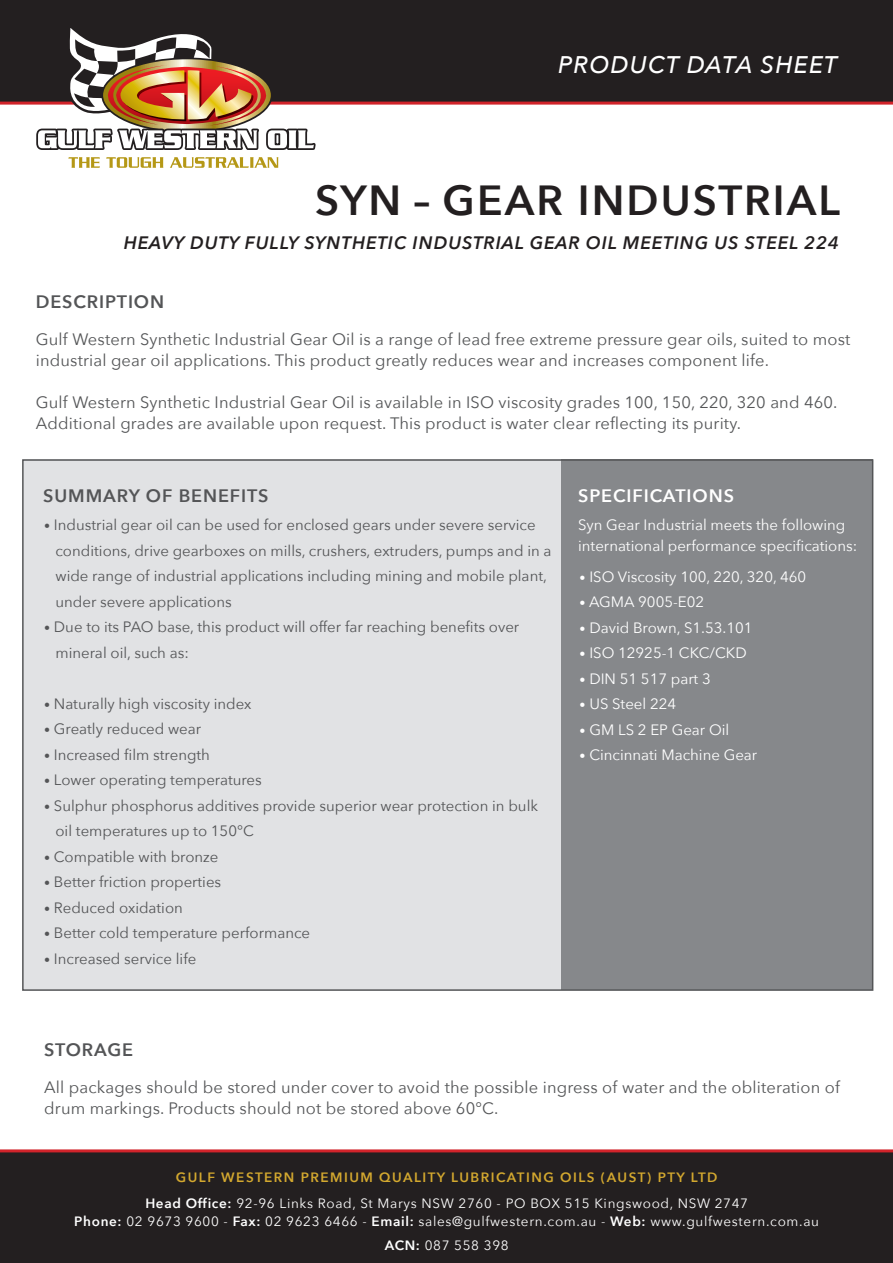
<style>
.page{position:relative;width:893px;height:1263px;background:#fff}
.page>*{position:absolute;margin:0;border:0;box-sizing:border-box;transform-origin:0 0}
.t1{font:600 42px "Avenir Next";letter-spacing:.05em;color:#231f20}
.t2{font:italic 500 24px "Avenir Next";letter-spacing:.05em;color:#fff}
.t3{font:italic 600 18px "Avenir Next";letter-spacing:.05em;color:#231f20}
.t4{font:600 18px "Avenir Next";letter-spacing:.05em;color:#545557}
.t5{font:600 18px "Avenir Next";letter-spacing:.05em;color:#fff}
.t6{font:16.5px/21px "Avenir Next";letter-spacing:.01em;color:#545557}
.t7{font:15px/25.5px "Avenir Next";color:#545557}
.t8{font:15px/21px "Avenir Next";color:#fff}
.t9{font:13.5px/24px "Avenir Next";letter-spacing:.05em;color:#fff;text-align:center}
.t10{font:600 13.5px "Avenir Next";letter-spacing:.11em;color:#d3a82f}
.s1{font-size:12px}
.s2{font-weight:600}
</style>
<div class="page">
<div style="left:23px;top:459px;width:539px;height:531px;background:#e1e2e4"></div>
<div style="left:561px;top:459px;width:312px;height:531px;background:#86888b"></div>
<div style="left:0;top:1150px;width:893px;height:113px;background:#231f20"></div>
<div style="left:0;top:0;width:893px;height:103px;background:#231f20"></div>
<hr style="left:0;top:1149px;width:893px;height:3px;background:#d1232a">
<hr style="left:0;top:102px;width:893px;height:3px;background:#d1232a">
<svg style="left:36px;top:28px;width:280px;height:140px"></svg>
<p class="t2" style="left:558px;top:44px;width:281px">PRODUCT DATA SHEET</p>
<p class="t1" style="left:315px;top:165px;width:526px">SYN – GEAR INDUSTRIAL</p>
<p class="t3" style="left:124px;top:227px;width:717px">HEAVY DUTY FULLY SYNTHETIC INDUSTRIAL GEAR OIL MEETING US STEEL 224</p>
<p class="t4" style="left:36px;top:286px;width:130px">DESCRIPTION</p>
<p class="t6" style="left:36px;top:328px;width:816px">Gulf Western Synthetic Industrial Gear Oil is a range of lead free extreme pressure gear oils, suited to most industrial gear oil applications. This product greatly reduces wear and increases component life.</p>
<p class="t6" style="left:36px;top:391px;width:803px">Gulf Western Synthetic Industrial Gear Oil is available in ISO viscosity grades 100, 150, 220, 320 and 460.<br>Additional grades are available upon request. This product is water clear reflecting its purity.</p>
<p class="t4" style="left:43px;top:480px;width:227px">SUMMARY OF BENEFITS</p>
<p class="t5" style="left:578px;top:480px;width:157px">SPECIFICATIONS</p>
<p class="t8" style="left:578px;top:514px;width:281px">Syn Gear Industrial meets the following international performance specifications:</p>
<p class="t7" style="left:44px;top:512px;width:493px"><span class="s1">•</span> Industrial gear oil can be used for enclosed gears under severe service</p>
<p class="t7" style="left:55px;top:537px;width:498px">conditions, drive gearboxes on mills, crushers, extruders, pumps and in a</p>
<p class="t7" style="left:55px;top:563px;width:493px">wide range of industrial applications including mining and mobile plant,</p>
<p class="t7" style="left:55px;top:588px;width:178px">under severe applications</p>
<p class="t7" style="left:55px;top:614px;width:465px;text-indent:-11px"><span class="s1">•</span> Due to its PAO base, this product will offer far reaching benefits over mineral oil, such as:</p>
<p class="t7" style="left:44px;top:690px;width:209px"><span class="s1">•</span> Naturally high viscosity index</p>
<p class="t7" style="left:44px;top:716px;width:158px"><span class="s1">•</span> Greatly reduced wear</p>
<p class="t7" style="left:44px;top:741px;width:167px"><span class="s1">•</span> Increased film strength</p>
<p class="t7" style="left:44px;top:767px;width:219px"><span class="s1">•</span> Lower operating temperatures</p>
<p class="t7" style="left:44px;top:792px;width:495px"><span class="s1">•</span> Sulphur phosphorus additives provide superior wear protection in bulk</p>
<p class="t7" style="left:55px;top:818px;width:200px">oil temperatures up to 150°C</p>
<p class="t7" style="left:44px;top:843px;width:176px"><span class="s1">•</span> Compatible with bronze</p>
<p class="t7" style="left:44px;top:869px;width:179px"><span class="s1">•</span> Better friction properties</p>
<p class="t7" style="left:44px;top:894px;width:140px"><span class="s1">•</span> Reduced oxidation</p>
<p class="t7" style="left:44px;top:920px;width:267px"><span class="s1">•</span> Better cold temperature performance</p>
<p class="t7" style="left:44px;top:945px;width:154px"><span class="s1">•</span> Increased service life</p>
<p class="t8" style="left:580px;top:565px;width:228px"><span class="s1">•</span> ISO Viscosity 100, 220, 320, 460</p>
<p class="t8" style="left:580px;top:591px;width:126px"><span class="s1">•</span> AGMA 9005-E02</p>
<p class="t8" style="left:580px;top:616px;width:174px"><span class="s1">•</span> David Brown, S1.53.101</p>
<p class="t8" style="left:580px;top:642px;width:169px"><span class="s1">•</span> ISO 12925-1 CKC/CKD</p>
<p class="t8" style="left:580px;top:667px;width:133px"><span class="s1">•</span> DIN 51 517 part 3</p>
<p class="t8" style="left:580px;top:693px;width:98px"><span class="s1">•</span> US Steel 224</p>
<p class="t8" style="left:580px;top:718px;width:151px"><span class="s1">•</span> GM LS 2 EP Gear Oil</p>
<p class="t8" style="left:580px;top:744px;width:179px"><span class="s1">•</span> Cincinnati Machine Gear</p>
<p class="t4" style="left:44px;top:1034px;width:91px">STORAGE</p>
<p class="t6" style="left:44px;top:1076px;width:797px">All packages should be stored under cover to avoid the possible ingress of water and the obliteration of drum markings. Products should not be stored above 60°C.</p>
<p class="t10" style="left:176px;top:1166px;width:543px">GULF WESTERN PREMIUM QUALITY LUBRICATING OILS (AUST) PTY LTD</p>
<p class="t9" style="left:145px;top:1190px;width:604px"><span class="s2">Head Office:</span> 92-96 Links Road, St Marys NSW 2760 - PO BOX 515 Kingswood, NSW 2747</p>
<p class="t9" style="left:74px;top:1208px;width:746px"><span class="s2">Phone:</span> 02 9673 9600 - <span class="s2">Fax:</span> 02 9623 6466 - <span class="s2">Email:</span> sales@gulfwestern.com.au - <span class="s2">Web:</span> www.gulfwestern.com.au<br><span class="s2">ACN:</span> 087 558 398</p>
</div>
